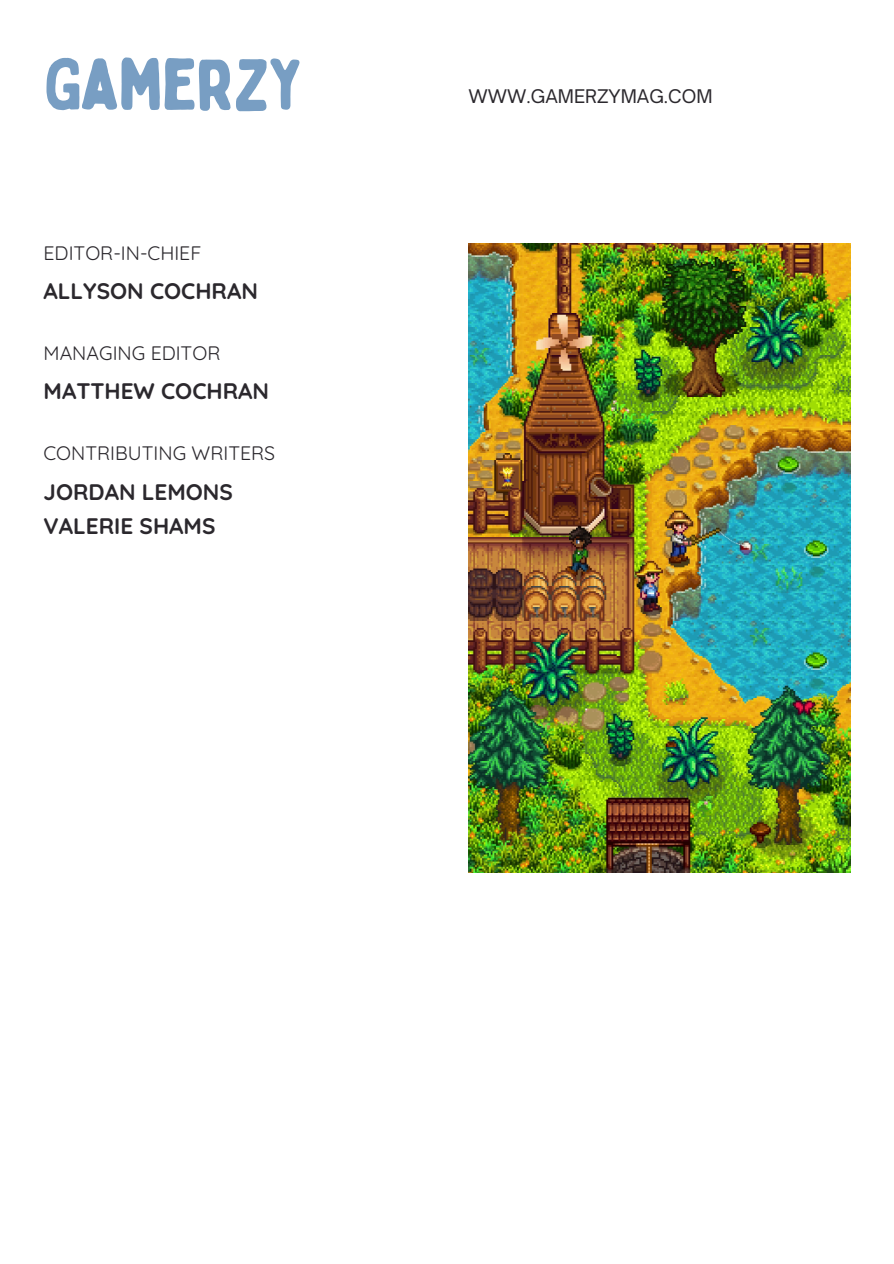
<style>
.page{position:relative;width:894px;height:1264px;background:#fff}
.page>*{position:absolute;margin:0;border:0;box-sizing:border-box;transform-origin:0 0}
.t1{font:72px "Bobby Jones Soft";letter-spacing:-.03em;color:#789ec3}
.t2{font:700 22.5px "Quicksand";color:#2b282d}
.t3{font:19.5px "Quicksand";color:#2b282d}
.t4{font:18px "Open Sauce One";color:#2b282d}
</style>
<div class="page">
<img style="left:468px;top:243px;width:381px;height:629px">
<h1 class="t1" style="left:44px;top:40px;width:263px">GAMERZY</h1>
<h2 class="t3" style="left:44px;top:241px;width:159px">EDITOR-IN-CHIEF</h2>
<p class="t2" style="left:44px;top:277px;width:216px">ALLYSON COCHRAN</p>
<h2 class="t3" style="left:44px;top:340px;width:178px">MANAGING EDITOR</h2>
<p class="t2" style="left:44px;top:377px;width:227px">MATTHEW COCHRAN</p>
<p class="t3" style="left:44px;top:440px;width:233px">CONTRIBUTING WRITERS</p>
<h2 class="t2" style="left:44px;top:477px;width:191px">JORDAN LEMONS</h2>
<h2 class="t2" style="left:44px;top:511px;width:173px">VALERIE SHAMS</h2>
<p class="t4" style="left:468px;top:85px;width:245px">WWW.GAMERZYMAG.COM</p>
</div>
